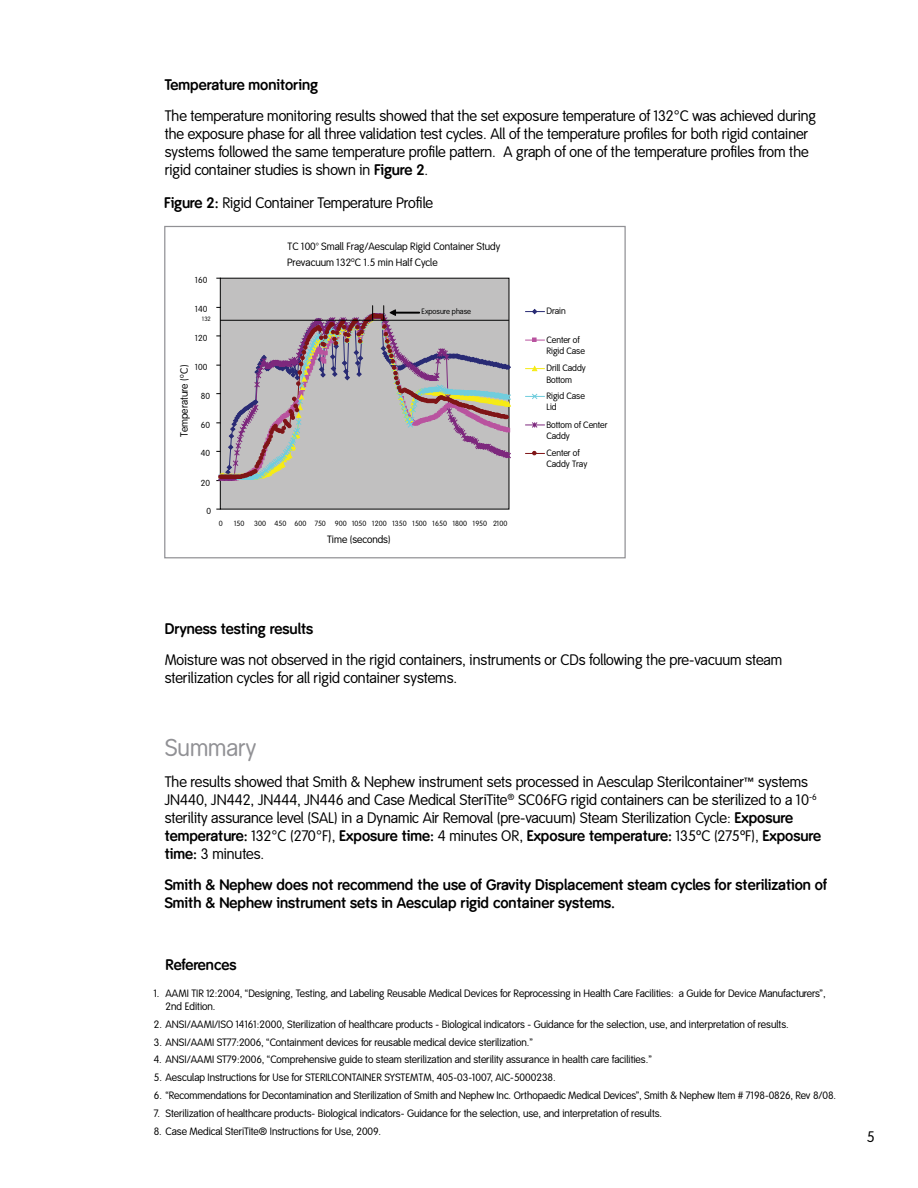
<style>
.page{position:relative;width:918px;height:1188px;background:#fff}
.page>*{position:absolute;margin:0;border:0;box-sizing:border-box;transform-origin:0 0}
.t1{font:24px "Smith&Nephew";color:#919195}
.t2{font:15px/18px "Smith&Nephew";color:#000}
.t3{font:700 15px/18px "Smith&Nephew";color:#000}
.t4{font:10.5px/13.5px "Smith&Nephew";color:#000}
.t5{font:10.5px/16px "Smith&Nephew";color:#010101}
.t6{font:10.35px "Smith&Nephew";color:#010101}
.t7{font:9px/11.1px "Smith&Nephew";color:#010101}
.t8{font:8.7px "Smith&Nephew";color:#010101}
.t9{font:7.65px "Smith&Nephew";color:#010101}
.t10{font:7.35px "Smith&Nephew";color:#010101}
.t11{font:6.15px "Smith&Nephew";color:#010101}
.s1{font-weight:700}
.s2{font-family:"Calibri"}
</style>
<div class="page">
<div style="left:164px;top:226px;width:462px;height:332px;border:1px solid #919195"></div>
<div style="left:220px;top:278px;width:289px;height:232px;background:#c1c0c0"></div>
<svg style="left:526px;top:309px;width:18px;height:6px"></svg>
<svg style="left:526px;top:338px;width:18px;height:4px"></svg>
<svg style="left:526px;top:366px;width:18px;height:5px"></svg>
<svg style="left:525px;top:393px;width:20px;height:6px"></svg>
<svg style="left:525px;top:422px;width:20px;height:6px"></svg>
<svg style="left:526px;top:451px;width:18px;height:4px"></svg>
<svg style="left:217px;top:306px;width:294px;height:175px"></svg>
<hr style="left:220px;top:320px;width:289px;height:1px;background:#010101">
<p class="t3" style="left:165px;top:77px;width:155px">Temperature monitoring</p>
<p class="t2" style="left:165px;top:108px;width:653px">The temperature monitoring results showed that the set exposure temperature of 132°C was achieved during the exposure phase for all three validation test cycles. All of the temperature profiles for both rigid container systems followed the same temperature profile pattern. A graph of one of the temperature profiles from the rigid container studies is shown in <span class="s1">Figure 2</span>.</p>
<p class="t2" style="left:164px;top:195px;width:270px"><span class="s1">Figure 2:</span> Rigid Container Temperature Profile</p>
<p class="t8" style="left:195px;top:275px;width:14px">160</p>
<p class="t8" style="left:195px;top:304px;width:14px">140</p>
<p class="t11" style="left:202px;top:316px;width:10px">132</p>
<p class="t8" style="left:195px;top:333px;width:14px">120</p>
<p class="t8" style="left:195px;top:362px;width:14px">100</p>
<p class="t6" style="left:178px;top:437px;width:74px;rotate:-90deg">Temperature (<sup>o</sup>C)</p>
<p class="t8" style="left:201px;top:391px;width:11px">80</p>
<p class="t8" style="left:201px;top:420px;width:11px">60</p>
<p class="t8" style="left:201px;top:448px;width:11px">40</p>
<p class="t5" style="left:287px;top:239px;width:215px">TC 100™ Small Frag/Aesculap Rigid Container Study<br>Prevacuum 132<sup>o</sup>C 1.5 min Half Cycle</p>
<p class="t9" style="left:422px;top:307px;width:51px">Exposure phase</p>
<p class="t8" style="left:201px;top:478px;width:11px">20</p>
<p class="t8" style="left:206px;top:506px;width:6px">0</p>
<p class="t10" style="left:219px;top:519px;width:5px">0</p>
<p class="t10" style="left:234px;top:519px;width:12px">150</p>
<p class="t10" style="left:254px;top:519px;width:255px">300 450 600 750 900 1050 1200 1350 1500 1650 1800 1950 2100</p>
<p class="t5" style="left:327px;top:532px;width:65px">Time (seconds)</p>
<p class="t7" style="left:546px;top:306px;width:21px">Drain</p>
<p class="t7" style="left:546px;top:335px;width:40px">Center of<br>Rigid Case</p>
<p class="t7" style="left:546px;top:363px;width:41px">Drill Caddy<br>Bottom</p>
<p class="t7" style="left:546px;top:391px;width:40px">Rigid Case<br>Lid</p>
<p class="t7" style="left:546px;top:419px;width:63px">Bottom of Center<br>Caddy</p>
<p class="t7" style="left:546px;top:448px;width:42px">Center of<br>Caddy Tray</p>
<p class="t3" style="left:165px;top:621px;width:150px">Dryness testing results</p>
<p class="t2" style="left:165px;top:652px;width:619px">Moisture was not observed in the rigid containers, instruments or CDs following the pre-vacuum steam sterilization cycles for all rigid container systems.</p>
<h1 class="t1" style="left:165px;top:734px;width:93px">Summary</h1>
<p class="t2" style="left:165px;top:773px;width:658px">The results showed that Smith &amp; Nephew instrument sets processed in Aesculap Sterilcontainer<span class="s2">™</span> systems JN440, JN442, JN444, JN446 and Case Medical SteriTite<sup>®</sup> SC06FG rigid containers can be sterilized to a 10<sup>-6 </sup>sterility assurance level (SAL) in a Dynamic Air Removal (pre-vacuum) Steam Sterilization Cycle: <span class="s1">Exposure temperature:</span> 132°C (270°F), <span class="s1">Exposure time:</span> 4 minutes OR, <span class="s1">Exposure temperature:</span> 135ºC (275ºF), <span class="s1">Exposure time:</span> 3 minutes.</p>
<p class="t3" style="left:165px;top:876px;width:664px">Smith &amp; Nephew does not recommend the use of Gravity Displacement steam cycles for sterilization of<br>Smith &amp; Nephew instrument sets in Aesculap rigid container systems.</p>
<p class="t3" style="left:166px;top:956px;width:72px">References</p>
<p class="t4" style="left:166px;top:986px;width:662px;text-indent:-12px">1. AAMI TIR 12:2004, “Designing, Testing, and Labeling Reusable Medical Devices for Reprocessing in Health Care Facilities: a Guide for Device Manufacturers”,<br>2nd Edition.</p>
<p class="t4" style="left:154px;top:1018px;width:636px">2. ANSI/AAMI/ISO 14161:2000, Sterilization of healthcare products - Biological indicators - Guidance for the selection, use, and interpretation of results.</p>
<p class="t4" style="left:154px;top:1036px;width:380px">3. ANSI/AAMI ST77:2006, “Containment devices for reusable medical device sterilization.”</p>
<p class="t4" style="left:154px;top:1053px;width:499px">4. ANSI/AAMI ST79:2006, “Comprehensive guide to steam sterilization and sterility assurance in health care facilities.”</p>
<p class="t4" style="left:154px;top:1071px;width:403px">5. Aesculap Instructions for Use for STERILCONTAINER SYSTEMTM, 405-03-1007, AIC-5000238.</p>
<p class="t4" style="left:154px;top:1089px;width:684px">6. “Recommendations for Decontamination and Sterilization of Smith and Nephew Inc. Orthopaedic Medical Devices”, Smith &amp; Nephew Item # 7198-0826, Rev 8/08.</p>
<p class="t4" style="left:154px;top:1107px;width:510px">7. Sterilization of healthcare products- Biological indicators- Guidance for the selection, use, and interpretation of results.</p>
<p class="t4" style="left:154px;top:1125px;width:229px">8. Case Medical SteriTite® Instructions for Use, 2009.</p>
<p class="t2" style="left:867px;top:1128px;width:10px">5</p>
</div>
